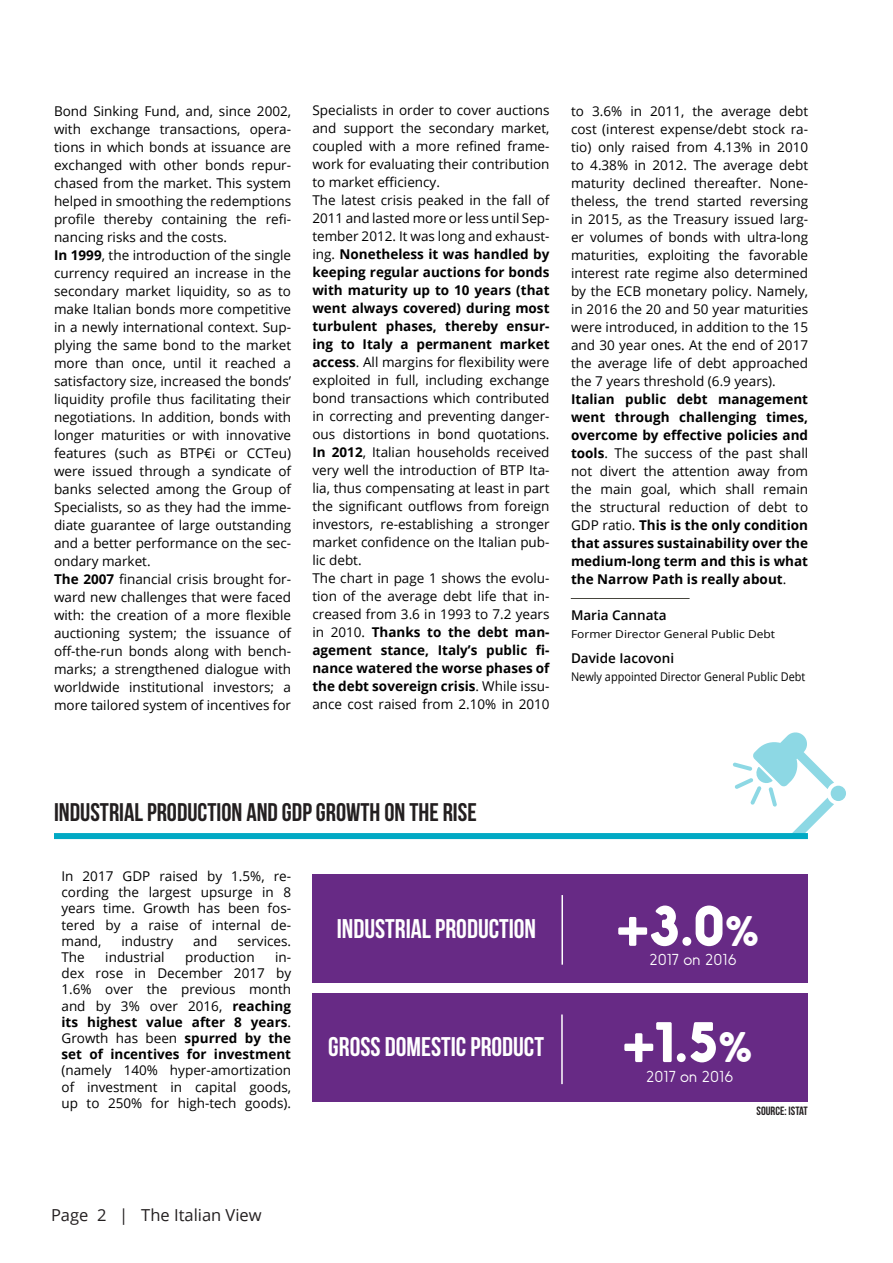
<style>
.page{position:relative;width:893px;height:1263px;background:#fff}
.page>*{position:absolute;margin:0;border:0;box-sizing:border-box;transform-origin:0 0}
.t1{font:700 54px "Odudo Soft";color:#fff}
.t2{font:27px "Bebas Neue";color:#fff}
.t3{font:700 27px "Bebas Neue";color:#fff}
.t4{font:25.5px "Bebas Neue";color:#231f20}
.t5{font:16.5px "Open Sans";color:#231f20}
.t6{font:300 15px "Odudo Soft";color:#fff}
.t7{font:13.5px/18px "Open Sans";color:#000;text-align:justify}
.t8{font:700 13.5px/18px "Open Sans";color:#000;text-align:justify}
.t9{font:600 13.5px "Open Sans";color:#000}
.t10{font:12px "Open Sans";color:#000;scale:.91 1}
.t11{font:12px "Bebas Neue";color:#231f20}
.t12{font:10.95px "Open Sans";color:#000;scale:1.1 1}
.s1{font-weight:700}
.s2{font-weight:400}
.s3{font-size:40.5px}
</style>
<div class="page">
<div style="left:831px;top:786px;width:15px;height:15px;background:#8dd8e4;border-radius:50%"></div>
<svg style="left:733px;top:732px;width:101px;height:101px"></svg>
<div style="left:54px;top:833px;width:754px;height:6px;background:#01a9c4"></div>
<div style="left:312px;top:993px;width:496px;height:109px;background:#672a85"></div>
<hr style="left:561px;top:1014px;width:2px;height:70px;background:#fff">
<div style="left:312px;top:874px;width:496px;height:108px;background:#672a85"></div>
<hr style="left:561px;top:895px;width:2px;height:70px;background:#fff">
<hr style="left:571px;top:598px;width:119px;height:1px;background:#3f3e36">
<p class="t7" style="left:54px;top:101px;width:239px;text-align:left">Bond Sinking Fund, and, since 2002, with exchange transactions, opera&shy;tions in which bonds at issuance are exchanged with other bonds repur&shy;chased from the market. This system helped in smoothing the redemptions profile thereby containing the refi&shy;nancing risks and the costs.<br><span class="s1">In 1999</span>, the introduction of the single currency required an increase in the secondary market liquidity, so as to make Italian bonds more competitive in a newly international context. Sup&shy;plying the same bond to the market more than once, until it reached a satisfactory size, increased the bonds’ liquidity profile thus facilitating their negotiations. In addition, bonds with longer maturities or with innovative features (such as BTP€i or CCTeu) were issued through a syndicate of banks selected among the Group of Specialists, so as they had the imme&shy;diate guarantee of large outstanding and a better performance on the sec&shy;ondary market.<br><span class="s1">The 2007</span> financial crisis brought for&shy;ward new challenges that were faced with: the creation of a more flexible auctioning system; the issuance of off-the-run bonds along with bench&shy;marks; a strengthened dialogue with worldwide institutional investors; a more tailored system of incentives for</p>
<p class="t7" style="left:312px;top:101px;width:239px;text-align:left">Specialists in order to cover auctions and support the secondary market, coupled with a more refined frame&shy;work for evaluating their contribution to market efficiency.<br>The latest crisis peaked in the fall of 2011 and lasted more or less until Sep&shy;tember 2012. It was long and exhaust&shy;ing. <span class="s1">Nonetheless it was handled by keeping regular auctions for bonds with maturity up to 10 years (that went always covered) during most turbulent phases, thereby ensur&shy;ing to Italy a permanent market access</span>. All margins for flexibility were exploited in full, including exchange bond transactions which contributed in correcting and preventing danger&shy;ous distortions in bond quotations.<br><span class="s1">In 2012</span>, Italian households received very well the introduction of BTP Ita&shy;lia, thus compensating at least in part the significant outflows from foreign investors, re-establishing a stronger market confidence on the Italian pub&shy;lic debt.<br>The chart in page 1 shows the evolu&shy;tion of the average debt life that in&shy;creased from 3.6 in 1993 to 7.2 years in 2010. <span class="s1">Thanks to the debt man&shy;agement stance, Italy’s public fi&shy;nance watered the worse phases of the debt sovereign crisis</span>. While issu&shy;ance cost raised from 2.10% in 2010</p>
<p class="t7" style="left:571px;top:101px;width:239px">to 3.6% in 2011, the average debt cost (interest expense/debt stock ra&shy;tio) only raised from 4.13% in 2010 to 4.38% in 2012. The average debt maturity declined thereafter. None&shy;theless, the trend started reversing in 2015, as the Treasury issued larg&shy;er volumes of bonds with ultra-long maturities, exploiting the favorable interest rate regime also determined by the ECB monetary policy. Namely, in 2016 the 20 and 50 year maturities were introduced, in addition to the 15 and 30 year ones. At the end of 2017 the average life of debt approached the 7 years threshold (6.9 years).</p>
<p class="t8" style="left:571px;top:389px;width:239px">Italian public debt management went through challenging times, overcome by effective policies and tools<span class="s2">. The success of the past shall not divert the attention away from the main goal, which shall remain the structural reduction of debt to GDP ratio.</span> This is the only condition that assures sustainability over the medium-long term and this is what the Narrow Path is really about<span class="s2">.</span></p>
<p class="t9" style="left:571px;top:605px;width:97px">Maria Cannata</p>
<p class="t12" style="left:571px;top:626px;width:187px">Former Director General Public Debt</p>
<p class="t9" style="left:571px;top:649px;width:105px">Davide Iacovoni</p>
<p class="t10" style="left:571px;top:668px;width:259px">Newly appointed Director General Public Debt</p>
<h3 class="t4" style="left:54px;top:799px;width:424px">INDUSTRIAL PRODUCTION AND GDP GROWTH ON THE RISE</h3>
<p class="t7" style="left:62px;top:867px;width:231px;line-height:16.2px">In 2017 GDP raised by 1.5%, re&shy;cording the largest upsurge in 8 years time. Growth has been fos&shy;tered by a raise of internal de&shy;mand,</p>
<p class="t7" style="left:121px;top:931px;width:53px">industry</p>
<p class="t7" style="left:193px;top:931px;width:26px">and</p>
<p class="t7" style="left:237px;top:931px;width:55px">services.</p>
<p class="t7" style="left:62px;top:948px;width:25px">The</p>
<p class="t7" style="left:105px;top:948px;width:61px">industrial</p>
<p class="t7" style="left:185px;top:948px;width:71px">production</p>
<p class="t7" style="left:62px;top:948px;width:231px;line-height:16.2px;text-indent:214px">in&shy;dex rose in December 2017 by 1.6% over the previous month and by 3% over 2016, <span class="s1">reaching its highest value after 8 years</span>.<br>Growth has been <span class="s1">spurred by the set of incentives for investment</span></p>
<p class="t7" style="left:62px;top:1062px;width:231px;line-height:16.2px">(namely 140% hyper-amortization of investment in capital goods, up to 250% for high-tech goods).</p>
<h2 class="t3" style="left:337px;top:913px;width:201px">INDUSTRIAL PRODUCTION</h2>
<h2 class="t2" style="left:328px;top:1032px;width:217px">GROSS DOMESTIC PRODUCT</h2>
<h1 class="t1" style="left:617px;top:891px;width:144px">+3.0<span class="s3">%</span></h1>
<p class="t6" style="left:649px;top:950px;width:89px">2017 on 2016</p>
<h1 class="t1" style="left:623px;top:1007px;width:131px">+1.5<span class="s3">%</span></h1>
<p class="t6" style="left:646px;top:1067px;width:89px">2017 on 2016</p>
<p class="t11" style="left:757px;top:1104px;width:53px">SOURCE: ISTAT</p>
<p class="t5" style="left:51px;top:1204px;width:212px">Page 2 | The Italian View</p>
</div>
